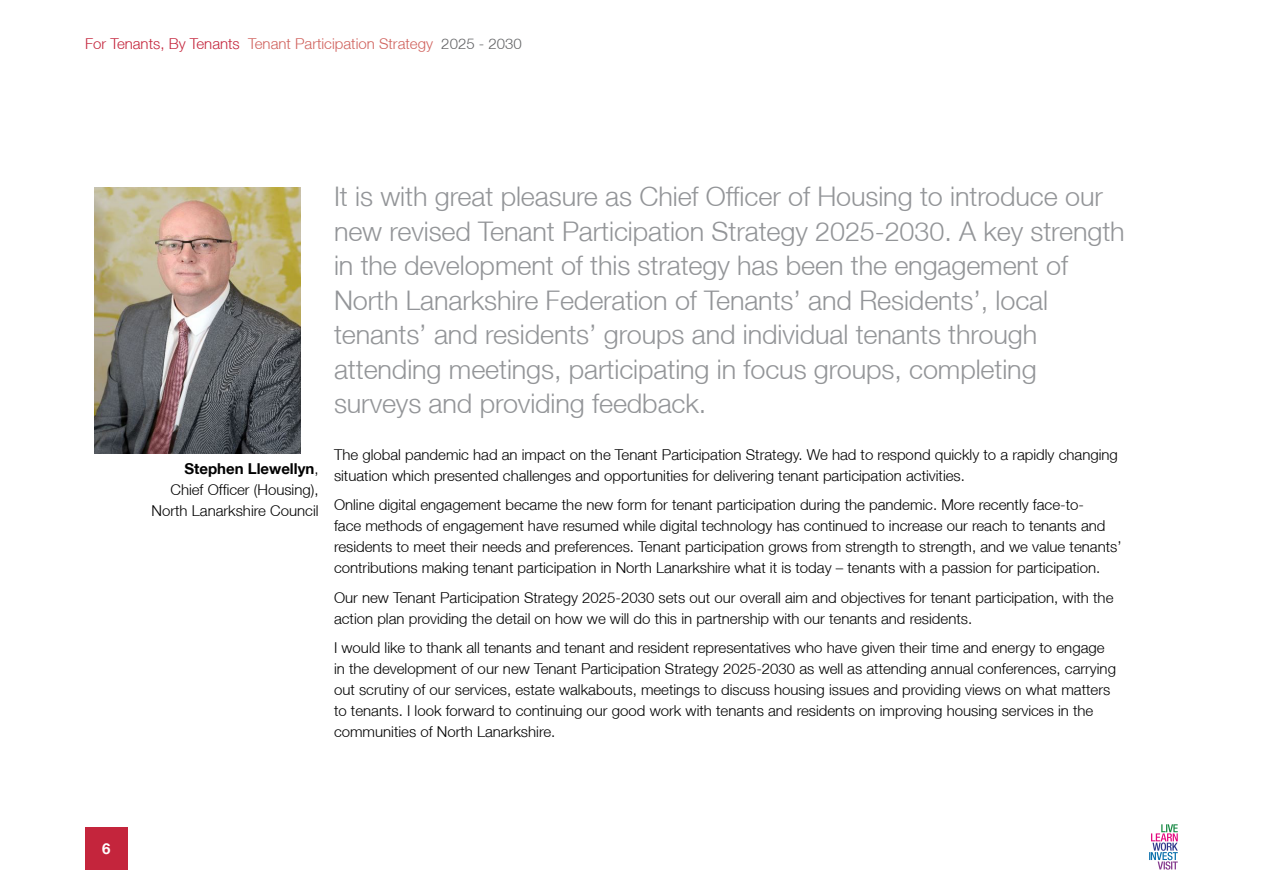
<style>
.page{position:relative;width:1263px;height:893px;background:#fff}
.page>*{position:absolute;margin:0;border:0;box-sizing:border-box;transform-origin:0 0}
.Intro_Para{font:300 27px/34.5px "Helvetica Neue LT";letter-spacing:-.005em;color:#939598}
.Body_Text{font:300 15px/21px "Helvetica Neue LT";color:#000}
.t1{font:300 15px "Helvetica Neue LT";color:#d0625d}
.t2{font:700 15px "Helvetica Neue LT";color:#fff}
.s1{color:#c4253c}
.s2{color:#636466}
.s3{font-weight:700}
</style>
<div class="page">
<svg style="left:1149px;top:824px;width:29px;height:46px"></svg>
<div style="left:85px;top:827px;width:43px;height:43px;background:#c4253c"></div>
<img style="left:95px;top:187px;width:206px;height:266px">
<p class="t1" style="left:85px;top:34px;width:438px"><span class="s1">For Tenants, By Tenants</span> Tenant Participation Strategy <span class="s2">2025 - 2030</span></p>
<p class="t2" style="left:102px;top:839px;width:10px">6</p>
<p class="Body_Text" style="left:152px;top:458px;width:168px;text-align:right"><span class="s3">Stephen Llewellyn</span>,<br>Chief Officer (Housing),<br>North Lanarkshire Council</p>
<p class="Intro_Para" style="left:334px;top:179px;width:792px">It is with great pleasure as Chief Officer of Housing to introduce our new revised Tenant Participation Strategy 2025-2030. A key strength in the development of this strategy has been the engagement of North Lanarkshire Federation of Tenants’ and Residents’, local tenants’ and residents’ groups and individual tenants through attending meetings, participating in focus groups, completing surveys and providing feedback.</p>
<p class="Body_Text" style="left:334px;top:444px;width:785px">The global pandemic had an impact on the Tenant Participation Strategy. We had to respond quickly to a rapidly changing situation which presented challenges and opportunities for delivering tenant participation activities.</p>
<p class="Body_Text" style="left:334px;top:494px;width:789px">Online digital engagement became the new form for tenant participation during the pandemic. More recently face-to-<br>face methods of engagement have resumed while digital technology has continued to increase our reach to tenants and residents to meet their needs and preferences. Tenant participation grows from strength to strength, and we value tenants’ contributions making tenant participation in North Lanarkshire what it is today – tenants with a passion for participation.</p>
<p class="Body_Text" style="left:334px;top:587px;width:781px">Our new Tenant Participation Strategy 2025-2030 sets out our overall aim and objectives for tenant participation, with the action plan providing the detail on how we will do this in partnership with our tenants and residents.</p>
<p class="Body_Text" style="left:334px;top:637px;width:783px">I would like to thank all tenants and tenant and resident representatives who have given their time and energy to engage in the development of our new Tenant Participation Strategy 2025-2030 as well as attending annual conferences, carrying out scrutiny of our services, estate walkabouts, meetings to discuss housing issues and providing views on what matters to tenants. I look forward to continuing our good work with tenants and residents on improving housing services in the communities of North Lanarkshire.</p>
</div>
